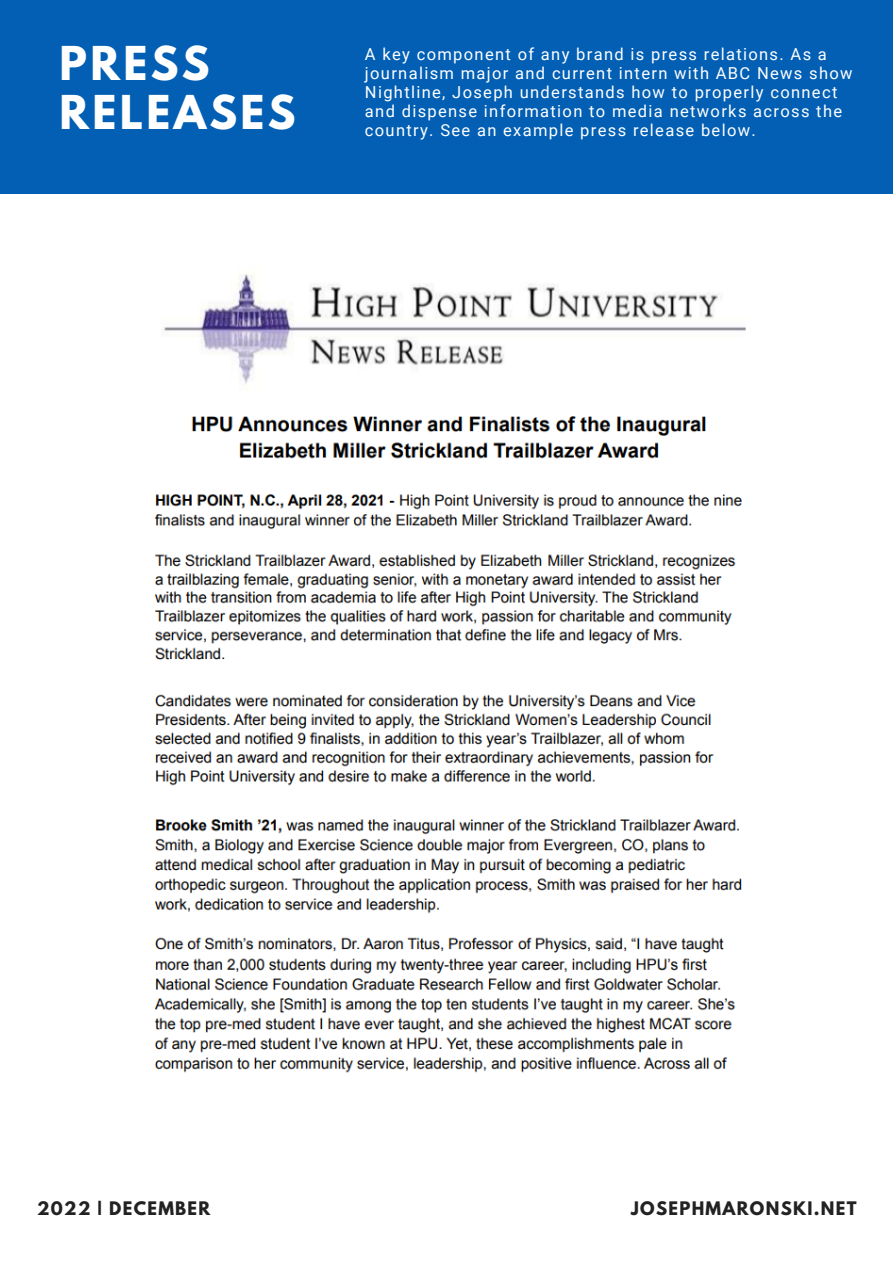
<style>
.page{position:relative;width:893px;height:1264px;background:#fff}
.page>*{position:absolute;margin:0;border:0;box-sizing:border-box;transform-origin:0 0}
.t1{font:700 41.25px/49.5px "League Spartan";letter-spacing:.08em;color:#fff}
.t2{font:16.5px/19px "Roboto";letter-spacing:.08em;color:#fff}
.t3{font:700 16.5px "League Spartan";letter-spacing:.08em;color:#222}
</style>
<div class="page">
<div style="left:0;top:0;width:892px;height:194px;background:#025fb4"></div>
<img style="left:154px;top:274px;width:592px;height:799px">
<h1 class="t1" style="left:60px;top:44px;width:237px">PRESS<br>RELEASES</h1>
<p class="t2" style="left:365px;top:44px;width:489px">A key component of any brand is press relations. As a journalism major and current intern with ABC News show Nightline, Joseph understands how to properly connect and dispense information to media networks across the country. See an example press release below.</p>
<p class="t3" style="left:37px;top:1200px;width:175px">2022 | DECEMBER</p>
<p class="t3" style="left:631px;top:1200px;width:227px">JOSEPHMARONSKI.NET</p>
</div>
